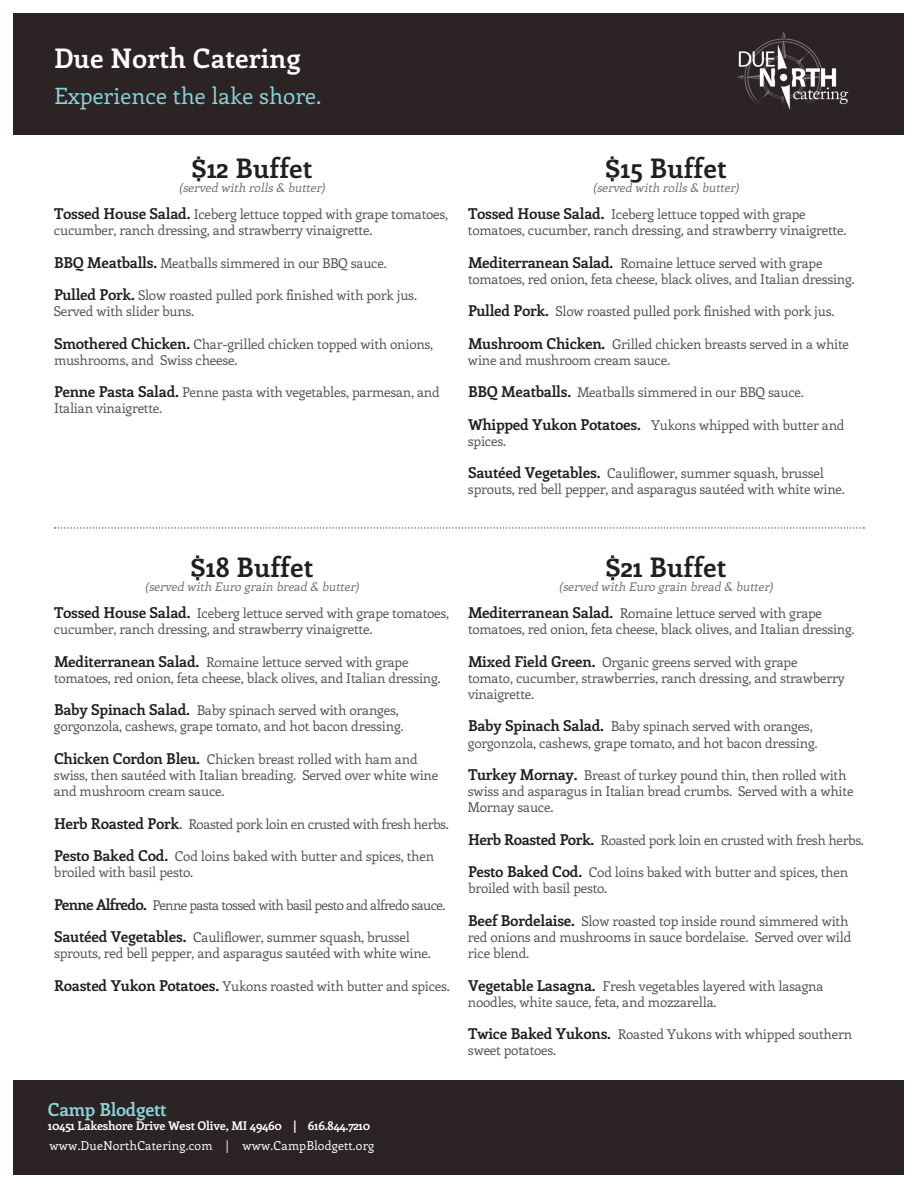
<style>
.page{position:relative;width:918px;height:1188px;background:#fff}
.page>*{position:absolute;margin:0;border:0;box-sizing:border-box;transform-origin:0 0}
.t1{font:700 27px "Enriqueta";color:#231f20}
.t2{font:700 27px "Enriqueta";color:#fff}
.t3{font:22.5px "Enriqueta";color:#8ad3d8}
.t4{font:700 18px "Enriqueta";letter-spacing:-.02em;color:#8ad3d8}
.t5{font:13.5px/16.2px "Enriqueta";letter-spacing:-.02em;color:#535355}
.t6{font:13.5px "Enriqueta";letter-spacing:-.05em;color:#535355}
.t7{font:12.3px "Enriqueta";letter-spacing:.01em;color:#fff}
.t8{font:italic 12px "Enriqueta";color:#6f7073}
.t9{font:700 12px "Enriqueta";letter-spacing:-.02em;color:#fff}
.s1{font-weight:700;font-size:15px;color:#231f20}
.s2{font-size:15px}
</style>
<div class="page">
<div style="left:14px;top:14px;width:890px;height:121px;background:#2c2324"></div>
<div style="left:14px;top:1080px;width:890px;height:94px;background:#2c2324"></div>
<img style="left:737px;top:31px;width:112px;height:78px">
<svg style="left:55px;top:527px;width:809px;height:2px"></svg>
<h1 class="t2" style="left:54px;top:39px;width:248px">Due North Catering</h1>
<h2 class="t3" style="left:54px;top:80px;width:269px">Experience the lake shore.</h2>
<h1 class="t1" style="left:191px;top:148px;width:123px">$12 Buffet</h1>
<p class="t8" style="left:179px;top:179px;width:150px">(served with rolls &amp; butter)</p>
<p class="t5" style="left:54px;top:205px;width:396px"><span class="s1">Tossed House Salad.</span> Iceberg lettuce topped with grape tomatoes, cucumber, ranch dressing, and strawberry vinaigrette.</p>
<p class="t5" style="left:54px;top:254px;width:334px"><span class="s1">BBQ Meatballs.</span> Meatballs simmered in our BBQ sauce.</p>
<p class="t5" style="left:54px;top:286px;width:365px"><span class="s1">Pulled Pork.</span> Slow roasted pulled pork finished with pork jus.<br>Served with slider buns.</p>
<p class="t5" style="left:54px;top:335px;width:381px"><span class="s1">Smothered Chicken.</span> Char-grilled chicken topped with onions, mushrooms, and Swiss cheese.</p>
<p class="t5" style="left:54px;top:384px;width:387px"><span class="s1">Penne Pasta Salad.</span> Penne pasta with vegetables, parmesan, and<br>Italian vinaigrette.</p>
<h1 class="t1" style="left:605px;top:148px;width:123px">$15 Buffet</h1>
<p class="t8" style="left:593px;top:179px;width:150px">(served with rolls &amp; butter)</p>
<p class="t5" style="left:468px;top:205px;width:380px"><span class="s1">Tossed House Salad.</span> Iceberg lettuce topped with grape tomatoes, cucumber, ranch dressing, and strawberry vinaigrette.</p>
<p class="t5" style="left:468px;top:254px;width:388px"><span class="s1">Mediterranean Salad.</span> Romaine lettuce served with grape tomatoes, red onion, feta cheese, black olives, and Italian dressing.</p>
<p class="t5" style="left:468px;top:303px;width:368px"><span class="s1">Pulled Pork.</span> Slow roasted pulled pork finished with pork jus.</p>
<p class="t5" style="left:468px;top:335px;width:383px"><span class="s1">Mushroom Chicken.</span> Grilled chicken breasts served in a white wine and mushroom cream sauce.</p>
<p class="t5" style="left:468px;top:384px;width:337px"><span class="s1">BBQ Meatballs.</span> Meatballs simmered in our BBQ sauce.</p>
<p class="t5" style="left:468px;top:416px;width:378px"><span class="s1">Whipped Yukon Potatoes.</span> Yukons whipped with butter and spices.</p>
<p class="t5" style="left:468px;top:465px;width:378px"><span class="s1">Sautéed Vegetables.</span> Cauliflower, summer squash, brussel sprouts, red bell pepper, and asparagus sautéed with white wine.</p>
<h1 class="t1" style="left:191px;top:547px;width:124px">$18 Buffet</h1>
<p class="t8" style="left:145px;top:578px;width:218px">(served with Euro grain bread &amp; butter)</p>
<p class="t5" style="left:54px;top:604px;width:397px"><span class="s1">Tossed House Salad.</span> Iceberg lettuce served with grape tomatoes, cucumber, ranch dressing, and strawberry vinaigrette.</p>
<p class="t5" style="left:54px;top:653px;width:388px"><span class="s1">Mediterranean Salad.</span> Romaine lettuce served with grape tomatoes, red onion, feta cheese, black olives, and Italian dressing.</p>
<p class="t5" style="left:54px;top:702px;width:351px"><span class="s1">Baby Spinach Salad.</span> Baby spinach served with oranges, gorgonzola, cashews, grape tomato, and hot bacon dressing.</p>
<p class="t5" style="left:54px;top:750px;width:386px"><span class="s1">Chicken Cordon Bleu.</span> Chicken breast rolled with ham and swiss, then sautéed with Italian breading. Served over white wine and mushroom cream sauce.</p>
<p class="t5" style="left:54px;top:815px;width:396px"><span class="s1">Herb Roasted Pork</span><span class="s2">.</span> Roasted pork loin en crusted with fresh herbs.</p>
<p class="t5" style="left:54px;top:847px;width:382px"><span class="s1">Pesto Baked Cod.</span> Cod loins baked with butter and spices, then broiled with basil pesto.</p>
<p class="t6" style="left:54px;top:895px;width:393px"><span class="s1">Penne Alfredo.</span> Penne pasta tossed with basil pesto and alfredo sauce.</p>
<p class="t5" style="left:54px;top:928px;width:378px"><span class="s1">Sautéed Vegetables.</span> Cauliflower, summer squash, brussel sprouts, red bell pepper, and asparagus sautéed with white wine.</p>
<p class="t5" style="left:54px;top:977px;width:397px"><span class="s1">Roasted Yukon Potatoes.</span> Yukons roasted with butter and spices.</p>
<h3 class="t4" style="left:48px;top:1096px;width:120px">Camp Blodgett</h3>
<p class="t9" style="left:48px;top:1117px;width:324px">10451 Lakeshore Drive West Olive, MI 49460 | 616.844.7210</p>
<p class="t7" style="left:49px;top:1137px;width:326px">www.DueNorthCatering.com | www.CampBlodgett.org</p>
<h1 class="t1" style="left:605px;top:547px;width:123px">$21 Buffet</h1>
<p class="t8" style="left:559px;top:578px;width:218px">(served with Euro grain bread &amp; butter)</p>
<p class="t5" style="left:468px;top:604px;width:388px"><span class="s1">Mediterranean Salad.</span> Romaine lettuce served with grape tomatoes, red onion, feta cheese, black olives, and Italian dressing.</p>
<p class="t5" style="left:468px;top:653px;width:378px"><span class="s1">Mixed Field Green.</span> Organic greens served with grape tomato, cucumber, strawberries, ranch dressing, and strawberry vinaigrette.</p>
<p class="t5" style="left:468px;top:718px;width:351px"><span class="s1">Baby Spinach Salad.</span> Baby spinach served with oranges, gorgonzola, cashews, grape tomato, and hot bacon dressing.</p>
<p class="t5" style="left:468px;top:766px;width:387px"><span class="s1">Turkey Mornay.</span> Breast of turkey pound thin, then rolled with swiss and asparagus in Italian bread crumbs. Served with a white<br>Mornay sauce.</p>
<p class="t5" style="left:468px;top:831px;width:398px"><span class="s1">Herb Roasted Pork.</span> Roasted pork loin en crusted with fresh herbs.</p>
<p class="t5" style="left:468px;top:864px;width:382px"><span class="s1">Pesto Baked Cod.</span> Cod loins baked with butter and spices, then broiled with basil pesto.</p>
<p class="t5" style="left:468px;top:912px;width:385px"><span class="s1">Beef Bordelaise.</span> Slow roasted top inside round simmered with red onions and mushrooms in sauce bordelaise. Served over wild rice blend.</p>
<p class="t5" style="left:468px;top:977px;width:357px"><span class="s1">Vegetable Lasagna.</span> Fresh vegetables layered with lasagna noodles, white sauce, feta, and mozzarella.</p>
<p class="t5" style="left:468px;top:1026px;width:386px"><span class="s1">Twice Baked Yukons.</span> Roasted Yukons with whipped southern sweet potatoes.</p>
</div>
